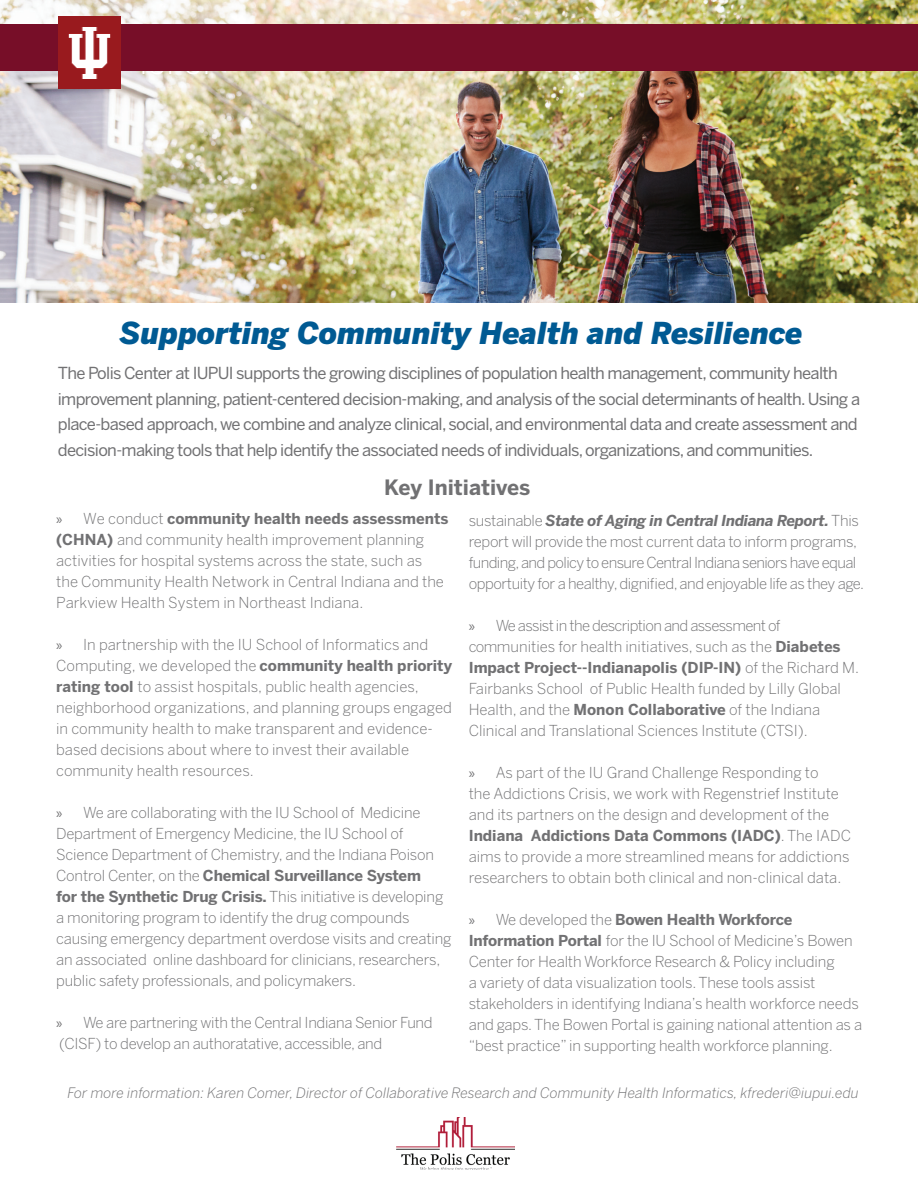
<style>
.page{position:relative;width:918px;height:1188px;background:#fff}
.page>*{position:absolute;margin:0;border:0;box-sizing:border-box;transform-origin:0 0}
.t1{font:italic 900 30px "Benton Sans";color:#005a93}
.t2{font:700 21px "Benton Sans";color:#717173}
.t3{font:16.5px/25.5px "Benton Sans";letter-spacing:-.04em;color:#717173}
.t4{font:300 15px/21px "Benton Sans";letter-spacing:-.01em;color:#717173}
.t5{font:300 15px/21px "Benton Sans";letter-spacing:-.03em;color:#717173}
.t6{font:italic 300 14.25px "Benton Sans";color:#717173}
.s1{font-family:"Myriad Pro";font-weight:400}
.s2{font-weight:700}
.s3{font-weight:700;font-style:italic}
</style>
<div class="page">
<img style="left:0;top:0;width:918px;height:302px">
<div style="left:0;top:25px;width:918px;height:46px;background:#770e28"></div>
<img style="left:58px;top:17px;width:62px;height:71px">
<img style="left:397px;top:1118px;width:117px;height:51px">
<img style="left:420px;top:1167px;width:69px;height:3px">
<h1 class="t1" style="left:120px;top:314px;width:685px">Supporting Community Health and Resilience</h1>
<p class="t3" style="left:58px;top:360px;width:804px">The Polis Center at IUPUI supports the growing disciplines of population health management, community health improvement planning, patient-centered decision-making, and analysis of the social determinants of health. Using a place-based approach, we combine and analyze clinical, social, and environmental data and create assessment and decision-making tools that help identify the associated needs of individuals, organizations, and communities.</p>
<h2 class="t2" style="left:384px;top:475px;width:148px">Key Initiatives</h2>
<p class="t4" style="left:56px;top:508px;width:394px"><span class="s1">»</span> We conduct <span class="s2">community health needs assessments (CHNA)</span> and community health improvement planning activities for hospital systems across the state, such as<br>the Community Health Network in Central Indiana and the Parkview Health System in Northeast Indiana.</p>
<p class="t4" style="left:56px;top:634px;width:397px"><span class="s1">»</span> In partnership with the IU School of Informatics and Computing, we developed the <span class="s2">community health priority rating tool</span> to assist hospitals, public health agencies, neighborhood organizations, and planning groups engaged in community health to make transparent and evidence&shy;based decisions about where to invest their available community health resources.</p>
<p class="t4" style="left:56px;top:802px;width:397px"><span class="s1">»</span> We are collaborating with the IU School of Medicine Department of Emergency Medicine, the IU School of Science Department of Chemistry, and the Indiana Poison Control Center, on the <span class="s2">Chemical Surveillance System<br>for the Synthetic Drug Crisis.</span> This initiative is developing a monitoring program to identify the drug compounds causing emergency department overdose visits and creating an associated online dashboard for clinicians, researchers, public safety professionals, and policymakers.</p>
<p class="t4" style="left:56px;top:1012px;width:378px"><span class="s1">»</span> We are partnering with the Central Indiana Senior Fund (CISF) to develop an authoratative, accessible, and</p>
<p class="t5" style="left:469px;top:510px;width:397px">sustainable <span class="s3">State of Aging in Central Indiana Report.</span> This report will provide the most current data to inform programs, funding, and policy to ensure Central Indiana seniors have equal opportuity for a healthy, dignified, and enjoyable life as they age.</p>
<p class="t4" style="left:469px;top:615px;width:392px"><span class="s1">»</span> We assist in the description and assessment of communities for health initiatives, such as the <span class="s2">Diabetes Impact Project--Indianapolis (DIP-IN)</span> of the Richard M.<br>Fairbanks School of Public Health funded by Lilly Global Health, and the <span class="s2">Monon Collaborative</span> of the Indiana Clinical and Translational Sciences Institute (CTSI).</p>
<p class="t4" style="left:469px;top:762px;width:384px"><span class="s1">»</span> As part of the IU Grand Challenge Responding to<br>the Addictions Crisis, we work with Regenstrief Institute and its partners on the design and development of the <span class="s2">Indiana Addictions Data Commons (IADC)</span>. The IADC aims to provide a more streamlined means for addictions researchers to obtain both clinical and non-clinical data.</p>
<p class="t4" style="left:469px;top:909px;width:395px"><span class="s1">»</span> We developed the <span class="s2">Bowen Health Workforce Information Portal</span> for the IU School of Medicine’s Bowen Center for Health Workforce Research &amp; Policy including<br>a variety of data visualization tools. These tools assist stakeholders in identifying Indiana’s health workforce needs and gaps. The Bowen Portal is gaining national attention as a “best practice” in supporting health workforce planning.</p>
<p class="t6" style="left:68px;top:1085px;width:793px">For more information: Karen Comer, Director of Collaborative Research and Community Health Informatics, kfrederi@iupui.edu</p>
</div>
